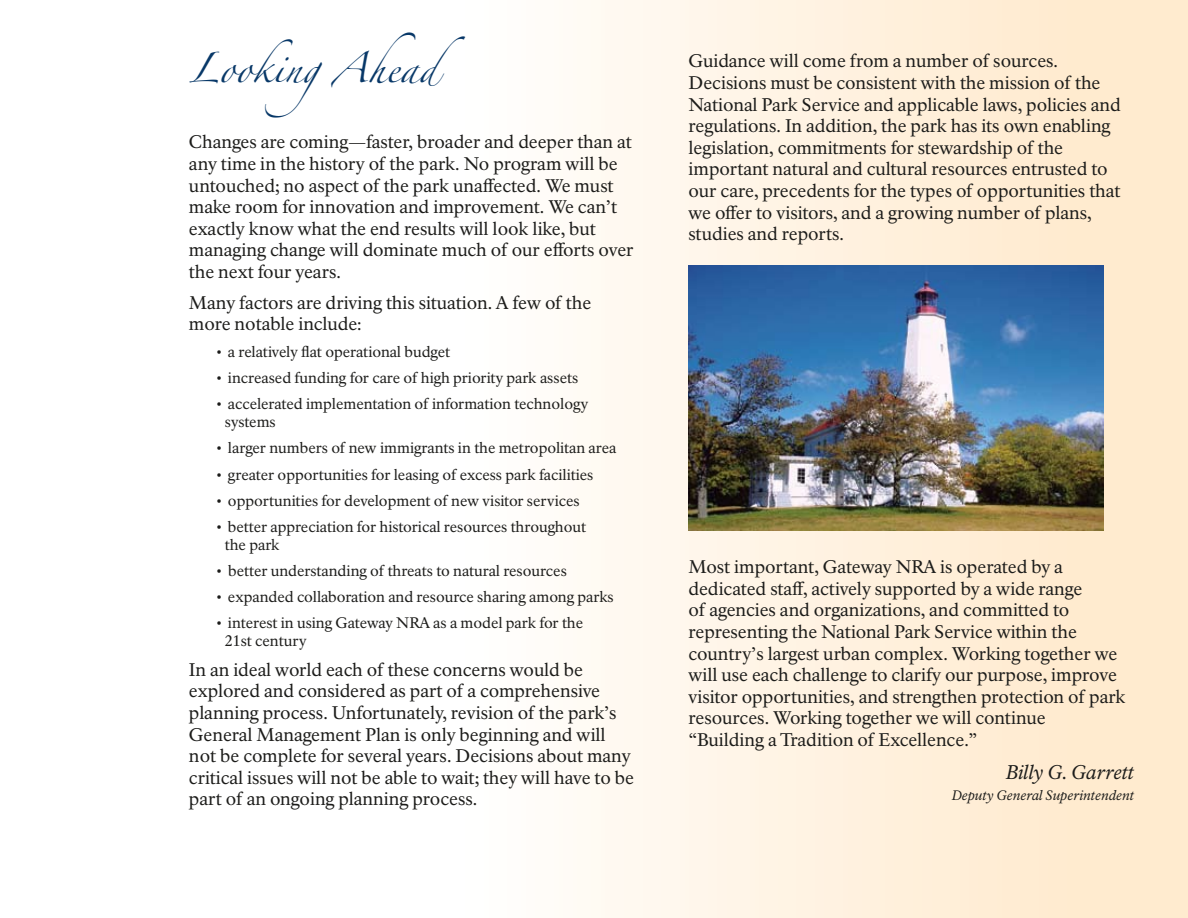
<style>
.page{position:relative;width:1188px;height:918px;background:#fff}
.page>*{position:absolute;margin:0;border:0;box-sizing:border-box;transform-origin:0 0}
.t1{font:27px "Zapfino";color:#083868}
.t2{font:italic 19.5px "NPS Rawlinson OT";color:#1c1c1a}
.t3{font:18px/21.6px "NPS Rawlinson OT";letter-spacing:-.005em;color:#1c1c1a}
.t4{font:15px/18px "NPS Rawlinson OT";color:#1c1c1a}
.t5{font:italic 13.5px "NPS Rawlinson OT";color:#1c1c1a}
</style>
<div class="page">
<div style="left:0;top:0;width:1188px;height:918px;background:linear-gradient(to right,#fff,#ffebcf)"></div>
<hr style="left:0;top:0;width:1px;height:390px;background:#fff">
<img style="left:688px;top:266px;width:415px;height:264px">
<h1 class="t1" style="left:189px;top:57px;width:278px">LookingAhead</h1>
<p class="t3" style="left:189px;top:132px;width:446px">Changes are coming—faster, broader and deeper than at any time in the history of the park. No program will be untouched; no aspect of the park unaffected. We must make room for innovation and improvement. We can’t exactly know what the end results will look like, but managing change will dominate much of our efforts over the next four years.</p>
<p class="t3" style="left:189px;top:292px;width:404px">Many factors are driving this situation. A few of the more notable include:</p>
<p class="t4" style="left:216px;top:343px;width:236px">• a relatively flat operational budget</p>
<p class="t4" style="left:216px;top:369px;width:364px">• increased funding for care of high priority park assets</p>
<p class="t4" style="left:225px;top:395px;width:365px;text-indent:-9px">• accelerated implementation of information technology systems</p>
<p class="t4" style="left:216px;top:439px;width:402px">• larger numbers of new immigrants in the metropolitan area</p>
<p class="t4" style="left:216px;top:466px;width:379px">• greater opportunities for leasing of excess park facilities</p>
<p class="t4" style="left:216px;top:492px;width:365px">• opportunities for development of new visitor services</p>
<p class="t4" style="left:225px;top:518px;width:363px;text-indent:-9px">• better appreciation for historical resources throughout the park</p>
<p class="t4" style="left:216px;top:562px;width:352px">• better understanding of threats to natural resources</p>
<p class="t4" style="left:216px;top:588px;width:399px">• expanded collaboration and resource sharing among parks</p>
<p class="t4" style="left:225px;top:614px;width:360px;text-indent:-9px">• interest in using Gateway NRA as a model park for the<br>21st century</p>
<p class="t3" style="left:189px;top:659px;width:447px">In an ideal world each of these concerns would be explored and considered as part of a comprehensive planning process. Unfortunately, revision of the park’s General Management Plan is only beginning and will not be complete for several years. Decisions about many critical issues will not be able to wait; they will have to be part of an ongoing planning process.</p>
<p class="t3" style="left:688px;top:51px;width:434px">Guidance will come from a number of sources.<br>Decisions must be consistent with the mission of the National Park Service and applicable laws, policies and regulations. In addition, the park has its own enabling legislation, commitments for stewardship of the important natural and cultural resources entrusted to our care, precedents for the types of opportunities that we offer to visitors, and a growing number of plans, studies and reports.</p>
<p class="t3" style="left:688px;top:556px;width:439px">Most important, Gateway NRA is operated by a dedicated staff, actively supported by a wide range<br>of agencies and organizations, and committed to representing the National Park Service within the country’s largest urban complex. Working together we will use each challenge to clarify our purpose, improve visitor opportunities, and strengthen protection of park resources. Working together we will continue “Building a Tradition of Excellence.”</p>
<p class="t2" style="left:1006px;top:761px;width:130px">Billy G. Garrett</p>
<p class="t5" style="left:952px;top:787px;width:184px">Deputy General Superintendent</p>
</div>
